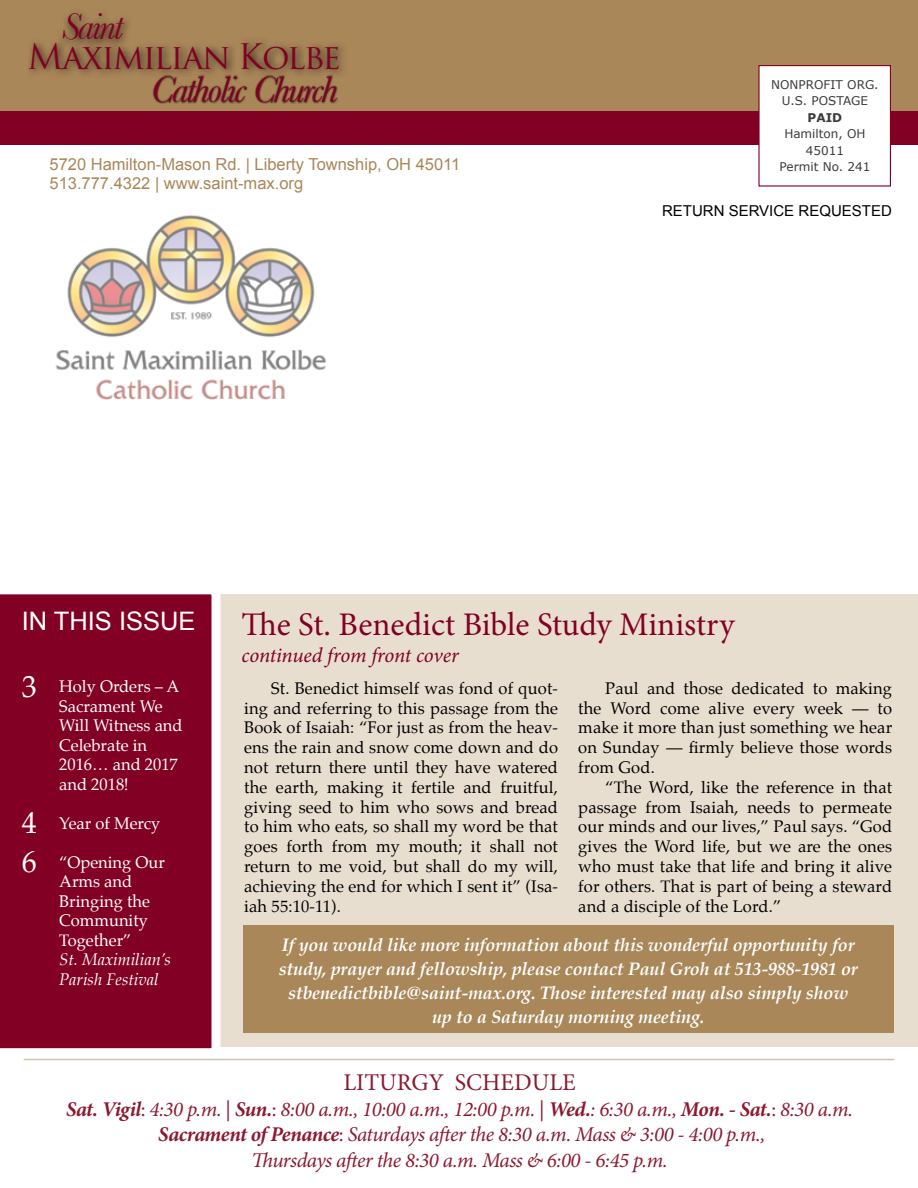
<style>
.page{position:relative;width:918px;height:1188px;background:#fff}
.page>*{position:absolute;margin:0;border:0;box-sizing:border-box;transform-origin:0 0}
.t1{font:italic 38.55px "Baskerville";letter-spacing:-.05em;color:#820024}
.t2{font:34.2px "Trajan Pro";letter-spacing:-.05em;color:#820024}
.t3{font:33px "Minion Pro";color:#820024}
.t4{font:25.5px "Arial";color:#fff}
.t5{font:24px "Minion Pro";color:#8b1a30}
.t6{font:italic 21px/25.5px "Minion Pro";letter-spacing:-.02em;color:#8b1a30;text-align:center}
.t7{font:italic 21px "Minion Pro";letter-spacing:-.01em;color:#820024}
.t8{font:italic 700 18px/24px "Palatino";letter-spacing:-.01em;color:#fff;text-align:center}
.t9{font:16.5px/19.8px "Palatino";letter-spacing:.01em;color:#000;text-align:justify}
.t10{font:16.5px/19.5px "Palatino";color:#fff}
.t11{font:16.5px "Arial";color:#a98759}
.t12{font:italic 16.5px/19.5px "Palatino";color:#fff}
.t13{font:15px "Arial";color:#000}
.t14{font:12px/16.5px "Verdana";color:#3b3b3c;text-align:center}
.t15{font:700 12px "Verdana";color:#3b3b3c}
.s1{font-size:30px}
.s2{font-weight:700}
.s3{font-style:normal}
</style>
<div class="page">
<div style="left:0;top:0;width:918px;height:114px;background:#a98759"></div>
<div style="left:0;top:111px;width:918px;height:33px;background:#820024"></div>
<div style="left:0;top:594px;width:918px;height:452px;background:#e8ded0"></div>
<div style="left:758px;top:65px;width:133px;height:122px;background:#fff;border:1px solid #820024"></div>
<div style="left:25px;top:36px;width:325px;height:42px;background:#000;opacity:.75"></div>
<div style="left:152px;top:74px;width:187px;height:30px;background:#000;opacity:.75"></div>
<div style="left:57px;top:8px;width:75px;height:41px;background:#000;opacity:.75"></div>
<img style="left:55px;top:215px;width:271px;height:185px">
<div style="left:0;top:594px;width:220px;height:455px;background:#820024"></div>
<hr style="left:24px;top:1059px;width:870px;height:1px;background:#a98759">
<div style="left:243px;top:925px;width:651px;height:108px;background:#a98759"></div>
<h1 class="t1" style="left:62px;top:4px;width:63px">Saint</h1>
<h2 class="t2" style="left:27px;top:35px;width:315px">Maximilian Kolbe</h2>
<h1 class="t1" style="left:151px;top:67px;width:189px">Catholic Church</h1>
<p class="t14" style="left:771px;top:76px;width:109px">NONPROFIT ORG.<br>U.S. POSTAGE</p>
<p class="t15" style="left:808px;top:110px;width:36px">PAID</p>
<p class="t14" style="left:784px;top:125px;width:83px">Hamilton, OH<br>45011</p>
<p class="t11" style="left:50px;top:153px;width:412px">5720 Hamilton-Mason Rd. | Liberty Township, OH 45011</p>
<p class="t14" style="left:780px;top:158px;width:92px">Permit No. 241</p>
<p class="t11" style="left:50px;top:173px;width:255px">513.777.4322 | www.saint-max.org</p>
<p class="t13" style="left:662px;top:201px;width:231px">RETURN SERVICE REQUESTED</p>
<h3 class="t4" style="left:22px;top:604px;width:175px">IN THIS ISSUE</h3>
<p class="t10" style="left:59px;top:677px;width:125px;text-indent:-38px"><span class="s1">3</span> Holy Orders – A<br>Sacrament We<br>Will Witness and<br>Celebrate in<br>2016… and 2017 and 2018!</p>
<p class="t10" style="left:22px;top:813px;width:140px"><span class="s1">4</span> Year of Mercy</p>
<p class="t10" style="left:59px;top:852px;width:107px;text-indent:-38px"><span class="s1">6</span> “Opening Our<br>Arms and<br>Bringing the<br>Community<br>Together”</p>
<p class="t12" style="left:59px;top:950px;width:113px">St. Maximilian’s<br>Parish Festival</p>
<h3 class="t3" style="left:242px;top:603px;width:495px">The St. Benedict Bible Study Ministry</h3>
<p class="t7" style="left:242px;top:641px;width:219px">continued from front cover</p>
<p class="t9" style="left:244px;top:678px;width:315px;text-indent:27px">St. Benedict himself was fond of quot&shy;ing and referring to this passage from the Book of Isaiah: “For just as from the heav&shy;ens the rain and snow come down and do not return there until they have watered the earth, making it fertile and fruitful, giving seed to him who sows and bread to him who eats, so shall my word be that goes forth from my mouth; it shall not return to me void, but shall do my will, achieving the end for which I sent it” (Isa&shy;iah 55:10-11).</p>
<p class="t9" style="left:578px;top:678px;width:315px;text-indent:27px">Paul and those dedicated to making the Word come alive every week — to make it more than just something we hear on Sunday — firmly believe those words from God.</p>
<p class="t9" style="left:578px;top:777px;width:315px;text-indent:27px">“The Word, like the reference in that passage from Isaiah, needs to permeate our minds and our lives,” Paul says. “God gives the Word life, but we are the ones who must take that life and bring it alive for others. That is part of being a steward and a disciple of the Lord.”</p>
<p class="t8" style="left:279px;top:933px;width:581px">If you would like more information about this wonderful opportunity for study, prayer and fellowship, please contact Paul Groh at 513-988-1981 or stbenedictbible@saint-max.org. Those interested may also simply show up to a Saturday morning meeting.</p>
<h3 class="t5" style="left:343px;top:1067px;width:234px">LITURGY SCHEDULE</h3>
<p class="t6" style="left:66px;top:1096px;width:789px"><span class="s2">Sat. Vigil</span><span class="s3">:</span> 4:30 p.m. <span class="s3">|</span> <span class="s2">Sun.</span><span class="s3">:</span> 8:00 a.m., 10:00 a.m., 12:00 p.m. <span class="s3">|</span> <span class="s2">Wed.</span>: 6:30 a.m., <span class="s2">Mon. - Sat.</span><span class="s3">:</span> 8:30 a.m.<br><span class="s2">Sacrament of Penance</span><span class="s3">:</span> Saturdays after the 8:30 a.m. Mass &amp; 3:00 - 4:00 p.m.,<br>Thursdays after the 8:30 a.m. Mass &amp; 6:00 - 6:45 p.m.</p>
</div>
